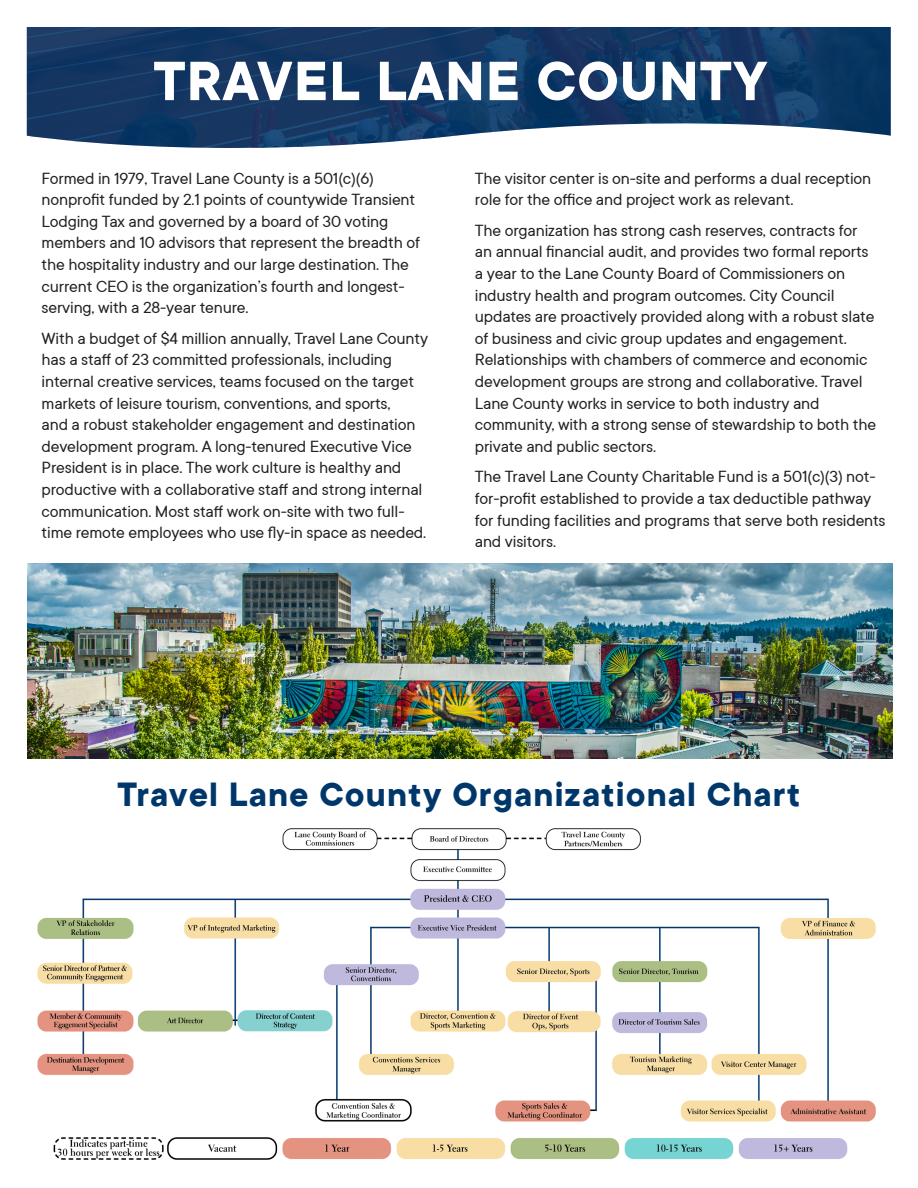
<style>
.page{position:relative;width:918px;height:1188px;background:#fff}
.page>*{position:absolute;margin:0;border:0;box-sizing:border-box;transform-origin:0 0}
.t1{font:700 60.9px "TT Commons";letter-spacing:.02em;color:#fff}
.t2{font:700 37.5px "TT Commons";letter-spacing:.03em;color:#00376b}
.t3{font:18px/21.6px "TT Commons";letter-spacing:-.01em;color:#231f20}
</style>
<div class="page">
<img style="left:27px;top:27px;width:864px;height:121px">
<img style="left:37px;top:828px;width:839px;height:332px">
<img style="left:27px;top:564px;width:865px;height:194px">
<p class="t1" style="left:154px;top:41px;width:615px">TRAVEL LANE COUNTY</p>
<p class="t3" style="left:42px;top:167px;width:380px">Formed in 1979, Travel Lane County is a 501(c)(6) nonprofit funded by 2.1 points of countywide Transient Lodging Tax and governed by a board of 30 voting members and 10 advisors that represent the breadth of the hospitality industry and our large destination. The current CEO is the organization’s fourth and longest&shy;serving, with a 28-year tenure.</p>
<p class="t3" style="left:42px;top:327px;width:388px">With a budget of $4 million annually, Travel Lane County has a staff of 23 committed professionals, including internal creative services, teams focused on the target markets of leisure tourism, conventions, and sports,<br>and a robust stakeholder engagement and destination development program. A long-tenured Executive Vice President is in place. The work culture is healthy and productive with a collaborative staff and strong internal communication. Most staff work on-site with two full&shy;time remote employees who use fly-in space as needed.</p>
<p class="t3" style="left:475px;top:167px;width:398px">The visitor center is on-site and performs a dual reception role for the office and project work as relevant.</p>
<p class="t3" style="left:475px;top:219px;width:403px">The organization has strong cash reserves, contracts for an annual financial audit, and provides two formal reports a year to the Lane County Board of Commissioners on industry health and program outcomes. City Council updates are proactively provided along with a robust slate of business and civic group updates and engagement.<br>Relationships with chambers of commerce and economic development groups are strong and collaborative. Travel Lane County works in service to both industry and community, with a strong sense of stewardship to both the private and public sectors.</p>
<p class="t3" style="left:475px;top:465px;width:412px">The Travel Lane County Charitable Fund is a 501(c)(3) not&shy;for-profit established to provide a tax deductible pathway for funding facilities and programs that serve both residents and visitors.</p>
<p class="t2" style="left:117px;top:770px;width:685px">Travel Lane County Organizational Chart</p>
</div>
